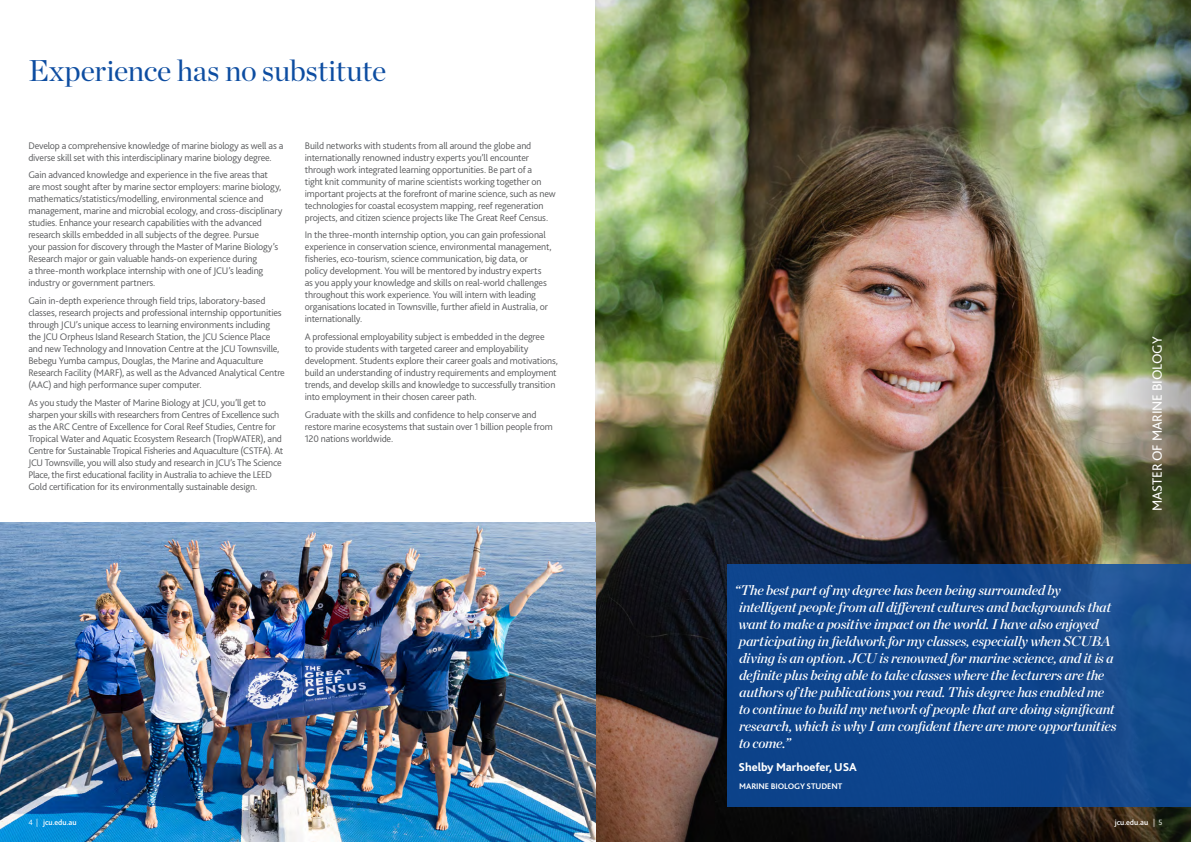
<style>
.page{position:relative;width:1191px;height:842px;background:#fff}
.page>*{position:absolute;margin:0;border:0;box-sizing:border-box;transform-origin:0 0}
.H1_heading{font:30px "Chronicle Display";letter-spacing:-.005em;color:#0d4da1}
.b_-_Quote_-_Large{font:italic 14px/17px "Chronicle Display Semi";letter-spacing:-.02em;color:#fff}
.t1{font:14px "Bliss 2";letter-spacing:-.01em;color:#fff}
.b_-_Quote_-_Large-2{font:800 12px "Bliss 2";letter-spacing:-.01em;color:#fff}
.Body_copy{font:300 10px/12px "Bliss 2";letter-spacing:-.015em;color:#57585a}
.b_-_Quote_study_area{font:700 8.5px "Bliss 2";letter-spacing:-.01em;color:#fff}
.t2{font:500 8px "Bliss 2";letter-spacing:-.005em;color:#fff}
.s1{font-weight:300}
</style>
<div class="page">
<img style="left:595px;top:0;width:451px;height:842px">
<img style="left:1046px;top:0;width:145px;height:842px">
<img style="left:0;top:522px;width:596px;height:320px">
<div style="left:727px;top:564px;width:464px;height:242px;background:linear-gradient(to right,#0a418b,#174c8f)"></div>
<h1 class="H1_heading" style="left:28px;top:47px;width:359px">Experience has no substitute</h1>
<p class="Body_copy" style="left:28px;top:139px;width:256px">Develop a comprehensive knowledge of marine biology as well as a diverse skill set with this interdisciplinary marine biology degree.</p>
<p class="Body_copy" style="left:28px;top:169px;width:255px">Gain advanced knowledge and experience in the five areas that are most sought after by marine sector employers: marine biology, mathematics/statistics/modelling, environmental science and management, marine and microbial ecology, and cross-disciplinary studies. Enhance your research capabilities with the advanced research skills embedded in all subjects of the degree. Pursue<br>your passion for discovery through the Master of Marine Biology’s Research major or gain valuable hands-on experience during<br>a three-month workplace internship with one of JCU’s leading industry or government partners.</p>
<p class="Body_copy" style="left:28px;top:295px;width:258px">Gain in-depth experience through field trips, laboratory-based classes, research projects and professional internship opportunities through JCU’s unique access to learning environments including the JCU Orpheus Island Research Station, the JCU Science Place and new Technology and Innovation Centre at the JCU Townsville, Bebegu Yumba campus, Douglas, the Marine and Aquaculture Research Facility (MARF), as well as the Advanced Analytical Centre (AAC) and high performance super computer.</p>
<p class="Body_copy" style="left:28px;top:396px;width:256px">As you study the Master of Marine Biology at JCU, you’ll get to sharpen your skills with researchers from Centres of Excellence such as the ARC Centre of Excellence for Coral Reef Studies, Centre for Tropical Water and Aquatic Ecosystem Research (TropWATER), and Centre for Sustainable Tropical Fisheries and Aquaculture (CSTFA). At JCU Townsville, you will also study and research in JCU’s The Science Place, the first educational facility in Australia to achieve the LEED Gold certification for its environmentally sustainable design.</p>
<p class="Body_copy" style="left:305px;top:139px;width:252px">Build networks with students from all around the globe and internationally renowned industry experts you’ll encounter through work integrated learning opportunities. Be part of a<br>tight knit community of marine scientists working together on important projects at the forefront of marine science, such as new technologies for coastal ecosystem mapping, reef regeneration projects, and citizen science projects like The Great Reef Census.</p>
<p class="Body_copy" style="left:305px;top:229px;width:248px">In the three-month internship option, you can gain professional experience in conservation science, environmental management, fisheries, eco-tourism, science communication, big data, or policy development. You will be mentored by industry experts as you apply your knowledge and skills on real-world challenges throughout this work experience. You will intern with leading organisations located in Townsville, further afield in Australia, or internationally.</p>
<p class="Body_copy" style="left:305px;top:331px;width:255px">A professional employability subject is embedded in the degree<br>to provide students with targeted career and employability development. Students explore their career goals and motivations, build an understanding of industry requirements and employment trends, and develop skills and knowledge to successfully transition into employment in their chosen career path.</p>
<p class="Body_copy" style="left:305px;top:408px;width:249px">Graduate with the skills and confidence to help conserve and restore marine ecosystems that sustain over 1 billion people from<br>120 nations worldwide.</p>
<p class="b_-_Quote_-_Large" style="left:734px;top:581px;width:383px">“The best part of my degree has been being surrounded by intelligent people from all different cultures and backgrounds that want to make a positive impact on the world. I have also enjoyed participating in fieldwork for my classes, especially when SCUBA diving is an option. JCU is renowned for marine science, and it is a definite plus being able to take classes where the lecturers are the authors of the publications you read. This degree has enabled me<br>to continue to build my network of people that are doing significant research, which is why I am confident there are more opportunities to come.”</p>
<p class="b_-_Quote_-_Large-2" style="left:738px;top:759px;width:120px">Shelby Marhoefer, USA</p>
<p class="b_-_Quote_study_area" style="left:739px;top:781px;width:105px">MARINE BIOLOGY STUDENT</p>
<h2 class="t1" style="left:1148px;top:511px;width:176px;rotate:-90deg">MASTER OF MARINE BIOLOGY</h2>
<p class="t2" style="left:28px;top:818px;width:50px"><span class="s1">4 |</span> jcu.edu.au</p>
<p class="t2" style="left:1114px;top:818px;width:49px">jcu.edu.au <span class="s1">| 5</span></p>
</div>
